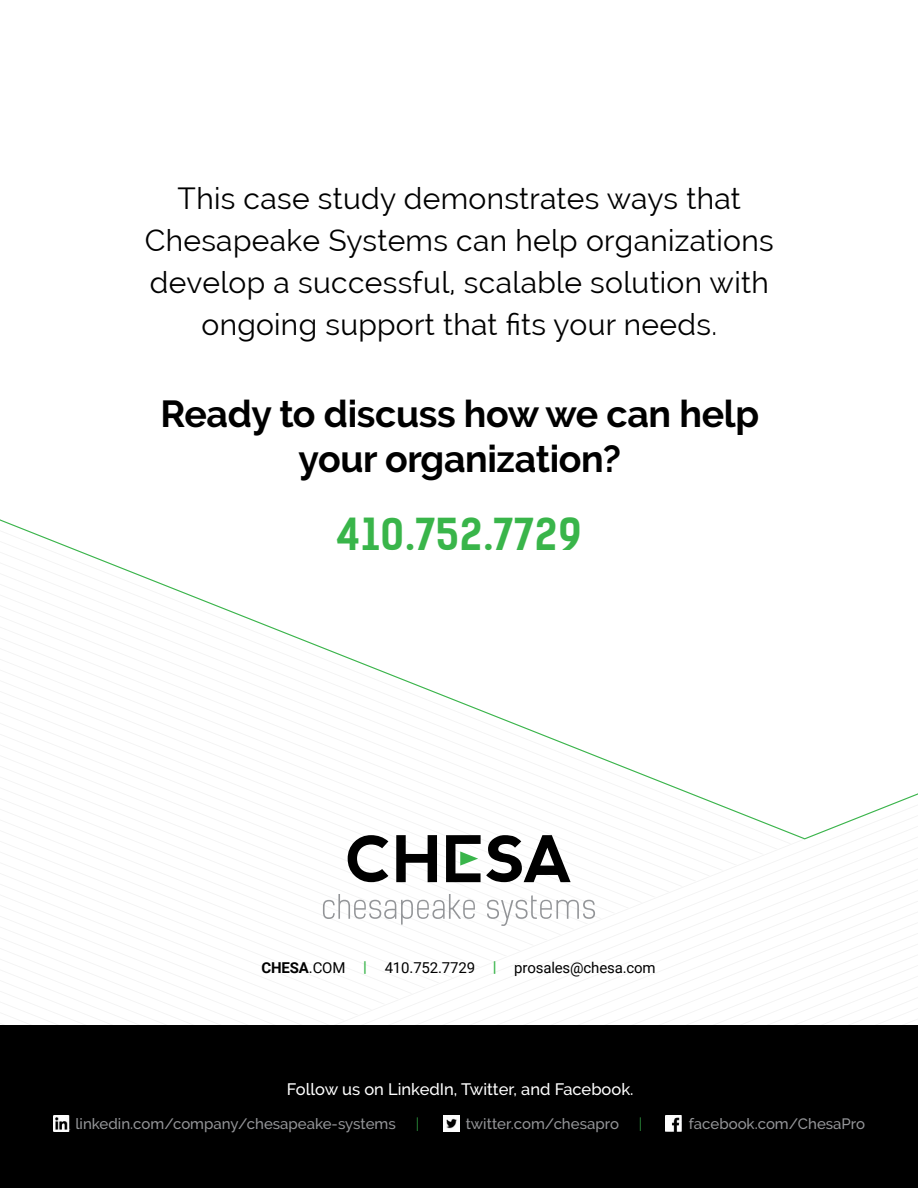
<style>
.page{position:relative;width:918px;height:1188px;background:#fff}
.page>*{position:absolute;margin:0;border:0;box-sizing:border-box;transform-origin:0 0}
.t1{font:700 42px "Kelson Sans";letter-spacing:.02em;color:#39b54a}
.t2{font:700 37.5px/45px "Raleway";letter-spacing:-.01em;color:#000;text-align:center}
.t3{font:30px/42px "Raleway";letter-spacing:.01em;color:#000;text-align:center}
.t4{font:500 16.5px "Raleway";color:#fff}
.t5{font:500 15px "Raleway";color:#949598}
.t6{font:15px "Roboto";letter-spacing:-.01em;color:#000}
.t7{font:300 15px "Raleway";color:#38b34a}
.s1{font-weight:700}
.s2{font-weight:700;color:#39b54a}
</style>
<div class="page">
<svg style="left:0;top:840px;width:898px;height:185px"></svg>
<svg style="left:323px;top:894px;width:152px;height:31px"></svg>
<svg style="left:487px;top:895px;width:108px;height:32px"></svg>
<svg style="left:348px;top:840px;width:40px;height:42px"></svg>
<svg style="left:396px;top:840px;width:41px;height:42px"></svg>
<svg style="left:446px;top:840px;width:125px;height:42px"></svg>
<div style="left:0;top:1025px;width:918px;height:163px;background:#000"></div>
<img style="left:665px;top:1115px;width:16px;height:16px">
<img style="left:53px;top:1115px;width:18px;height:16px">
<img style="left:443px;top:1115px;width:16px;height:16px">
<svg style="left:0;top:519px;width:918px;height:321px"></svg>
<p class="t3" style="left:145px;top:177px;width:630px">This case study demonstrates ways that Chesapeake Systems can help organizations develop a successful, scalable solution with ongoing support that fits your needs.</p>
<p class="t2" style="left:161px;top:392px;width:600px">Ready to discuss how we can help your organization?</p>
<h1 class="t1" style="left:337px;top:508px;width:246px">410.752.7729</h1>
<p class="t6" style="left:261px;top:957px;width:396px"><span class="s1">CHESA</span>.COM <span class="s2">|</span> 410.752.7729 <span class="s2">|</span> prosales@chesa.com</p>
<p class="t4" style="left:287px;top:1079px;width:348px">Follow us on LinkedIn, Twitter, and Facebook.</p>
<p class="t5" style="left:75px;top:1115px;width:322px">linkedin.com/company/chesapeake-systems</p>
<p class="t7" style="left:416px;top:1115px;width:5px">|</p>
<p class="t5" style="left:466px;top:1115px;width:155px">twitter.com/chesapro</p>
<p class="t7" style="left:639px;top:1115px;width:5px">|</p>
<p class="t5" style="left:689px;top:1115px;width:178px">facebook.com/ChesaPro</p>
</div>
